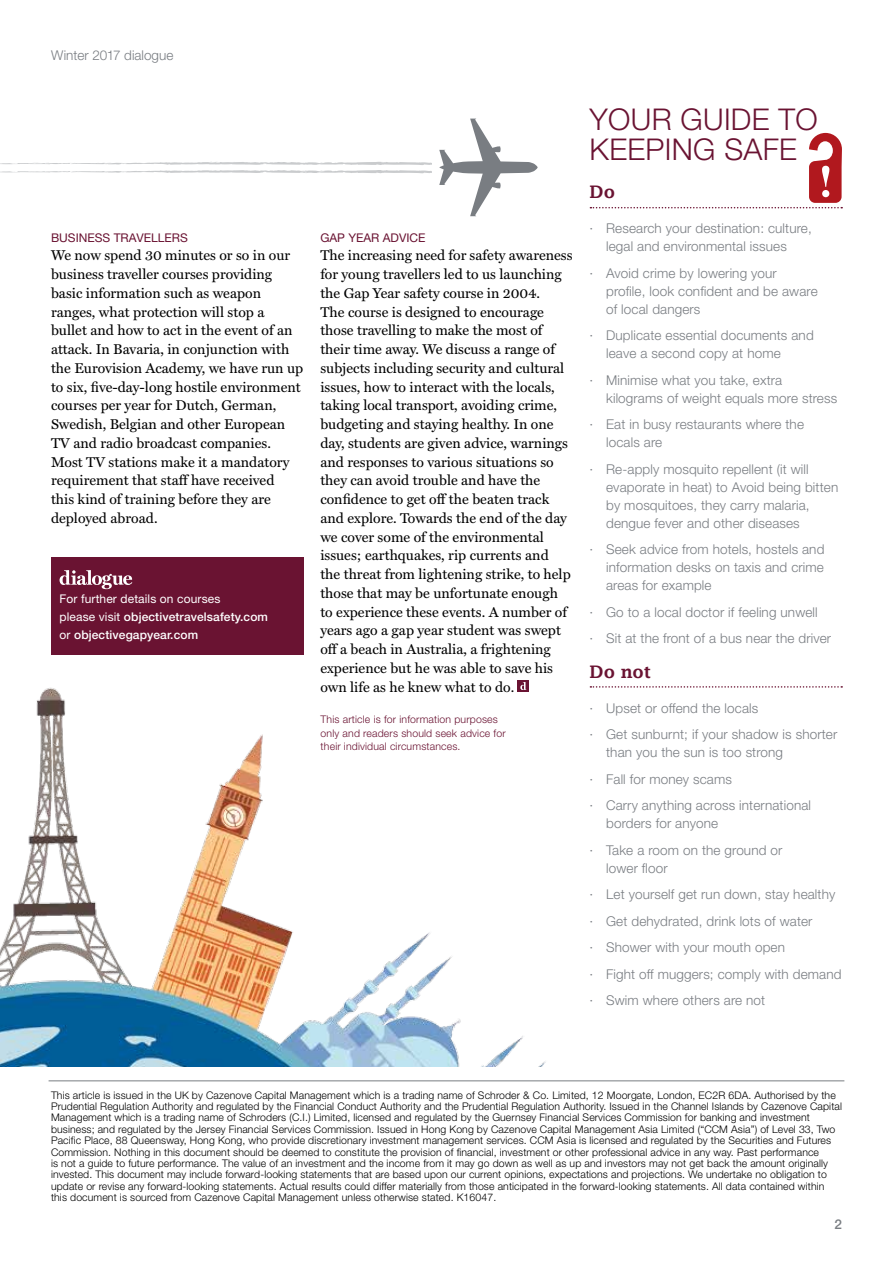
<style>
.page{position:relative;width:893px;height:1263px;background:#fff}
.page>*{position:absolute;margin:0;border:0;box-sizing:border-box;transform-origin:0 0}
.t1{font:300 30px/30px "Helvetica Neue LT Pro";letter-spacing:.01em;color:#6a1332}
.t2{font:600 17.25px "Lucida Fax";color:#6a1332}
.t3{font:14.25px/18.8px "Miller Text";color:#000}
.t4{font:300 13.5px/18px "Helvetica Neue LT Pro";letter-spacing:.01em;color:#797d82}
.t5{font:500 13.5px "Helvetica Neue LT Pro";color:#797d82}
.t6{font:500 12px/18px "Helvetica Neue LT Pro";letter-spacing:.01em;color:#fff}
.t7{font:12px "Helvetica Neue LT Pro";color:#6a1332}
.t8{font:300 10.5px/11.4px "Helvetica Neue LT Pro";letter-spacing:.01em;color:#000}
.t9{font:300 10.5px/13.5px "Helvetica Neue LT Pro";letter-spacing:.015em;color:#6a1332}
.s1{font-weight:400}
</style>
<div class="page">
<svg style="left:0;top:119px;width:538px;height:97px"></svg>
<img style="left:0;top:681px;width:590px;height:386px">
<svg style="left:590px;top:686px;width:252px;height:2px"></svg>
<svg style="left:590px;top:133px;width:252px;height:75px"></svg>
<div style="left:518px;top:680px;width:11px;height:12px;background:#6a1332"></div>
<svg style="left:520px;top:682px;width:6px;height:8px"></svg>
<div style="left:51px;top:557px;width:252px;height:98px;background:#6a1332"></div>
<svg style="left:60px;top:570px;width:72px;height:19px"></svg>
<hr style="left:49px;top:1080px;width:795px;height:1px;background:#797d82">
<p class="t4" style="left:51px;top:46px;width:124px">Winter 2017 dialogue</p>
<p class="t7" style="left:51px;top:230px;width:138px">BUSINESS TRAVELLERS</p>
<p class="t3" style="left:51px;top:246px;width:254px">We now spend 30 minutes or so in our business traveller courses providing basic information such as weapon ranges, what protection will stop a bullet and how to act in the event of an attack. In Bavaria, in conjunction with the Eurovision Academy, we have run up to six, five-day-long hostile environment courses per year for Dutch, German, Swedish, Belgian and other European TV and radio broadcast companies.<br>Most TV stations make it a mandatory requirement that staff have received<br>this kind of training before they are deployed abroad.</p>
<p class="t6" style="left:60px;top:589px;width:210px"><span class="s1">For further details on courses<br>please visit</span> objectivetravelsafety.com <span class="s1">or</span> objectivegapyear.com</p>
<p class="t7" style="left:320px;top:230px;width:107px">GAP YEAR ADVICE</p>
<p class="t3" style="left:320px;top:246px;width:254px">The increasing need for safety awareness for young travellers led to us launching the Gap Year safety course in 2004.<br>The course is designed to encourage those travelling to make the most of their time away. We discuss a range of subjects including security and cultural issues, how to interact with the locals, taking local transport, avoiding crime, budgeting and staying healthy. In one day, students are given advice, warnings and responses to various situations so they can avoid trouble and have the confidence to get off the beaten track and explore. Towards the end of the day we cover some of the environmental issues; earthquakes, rip currents and<br>the threat from lightening strike, to help those that may be unfortunate enough to experience these events. A number of years ago a gap year student was swept off a beach in Australia, a frightening experience but he was able to save his own life as he knew what to do.</p>
<p class="t9" style="left:321px;top:712px;width:187px">This article is for information purposes only and readers should seek advice for their individual circumstances.</p>
<h1 class="t1" style="left:590px;top:104px;width:230px">YOUR GUIDE TO<br>KEEPING SAFE</h1>
<h2 class="t2" style="left:590px;top:182px;width:27px">Do</h2>
<p class="t4" style="left:606px;top:219px;width:207px;text-indent:-16px">· Research your destination: culture, legal and environmental issues</p>
<p class="t4" style="left:606px;top:264px;width:213px;text-indent:-16px">· Avoid crime by lowering your profile, look confident and be aware of local dangers</p>
<p class="t4" style="left:606px;top:326px;width:209px;text-indent:-16px">· Duplicate essential documents and leave a second copy at home</p>
<p class="t4" style="left:606px;top:371px;width:233px;text-indent:-16px">· Minimise what you take, extra kilograms of weight equals more stress</p>
<p class="t4" style="left:606px;top:415px;width:199px;text-indent:-16px">· Eat in busy restaurants where the locals are</p>
<p class="t4" style="left:606px;top:460px;width:234px;text-indent:-16px">· Re-apply mosquito repellent (it will evaporate in heat) to Avoid being bitten by mosquitoes, they carry malaria, dengue fever and other diseases</p>
<p class="t4" style="left:606px;top:540px;width:220px;text-align:justify;text-indent:-16px">· Seek advice from hotels, hostels and information desks on taxis and crime areas for example</p>
<p class="t4" style="left:590px;top:599px;width:243px;line-height:26.5px">· Go to a local doctor if feeling unwell<br>· Sit at the front of a bus near the driver</p>
<h2 class="t2" style="left:590px;top:662px;width:63px">Do not</h2>
<p class="t4" style="left:590px;top:694px;width:249px;line-height:26.5px">· Upset or offend the locals<br>· Get sunburnt; if your shadow is shorter</p>
<p class="t4" style="left:590px;top:739px;width:223px;line-height:26.5px;text-indent:16px">than you the sun is too strong<br>· Fall for money scams<br>· Carry anything across international</p>
<p class="t4" style="left:590px;top:810px;width:194px;line-height:26.5px;text-indent:16px">borders for anyone<br>· Take a room on the ground or</p>
<p class="t4" style="left:590px;top:854px;width:253px;line-height:26.5px;text-indent:16px">lower floor<br>· Let yourself get run down, stay healthy · Get dehydrated, drink lots of water<br>· Shower with your mouth open<br>· Fight off muggers; comply with demand · Swim where others are not</p>
<p class="t8" style="left:51px;top:1089px;width:792px">This article is issued in the UK by Cazenove Capital Management which is a trading name of Schroder &amp; Co. Limited, 12 Moorgate, London, EC2R 6DA. Authorised by the Prudential Regulation Authority and regulated by the Financial Conduct Authority and the Prudential Regulation Authority. Issued in the Channel Islands by Cazenove Capital Management which is a trading name of Schroders (C.I.) Limited, licensed and regulated by the Guernsey Financial Services Commission for banking and investment business; and regulated by the Jersey Financial Services Commission. Issued in Hong Kong by Cazenove Capital Management Asia Limited (“CCM Asia”) of Level 33, Two Pacific Place, 88 Queensway, Hong Kong, who provide discretionary investment management services. CCM Asia is licensed and regulated by the Securities and Futures Commission. Nothing in this document should be deemed to constitute the provision of financial, investment or other professional advice in any way. Past performance<br>is not a guide to future performance. The value of an investment and the income from it may go down as well as up and investors may not get back the amount originally invested. This document may include forward-looking statements that are based upon our current opinions, expectations and projections. We undertake no obligation to update or revise any forward-looking statements. Actual results could differ materially from those anticipated in the forward-looking statements. All data contained within this document is sourced from Cazenove Capital Management unless otherwise stated. K16047.</p>
<p class="t5" style="left:834px;top:1216px;width:9px">2</p>
</div>
